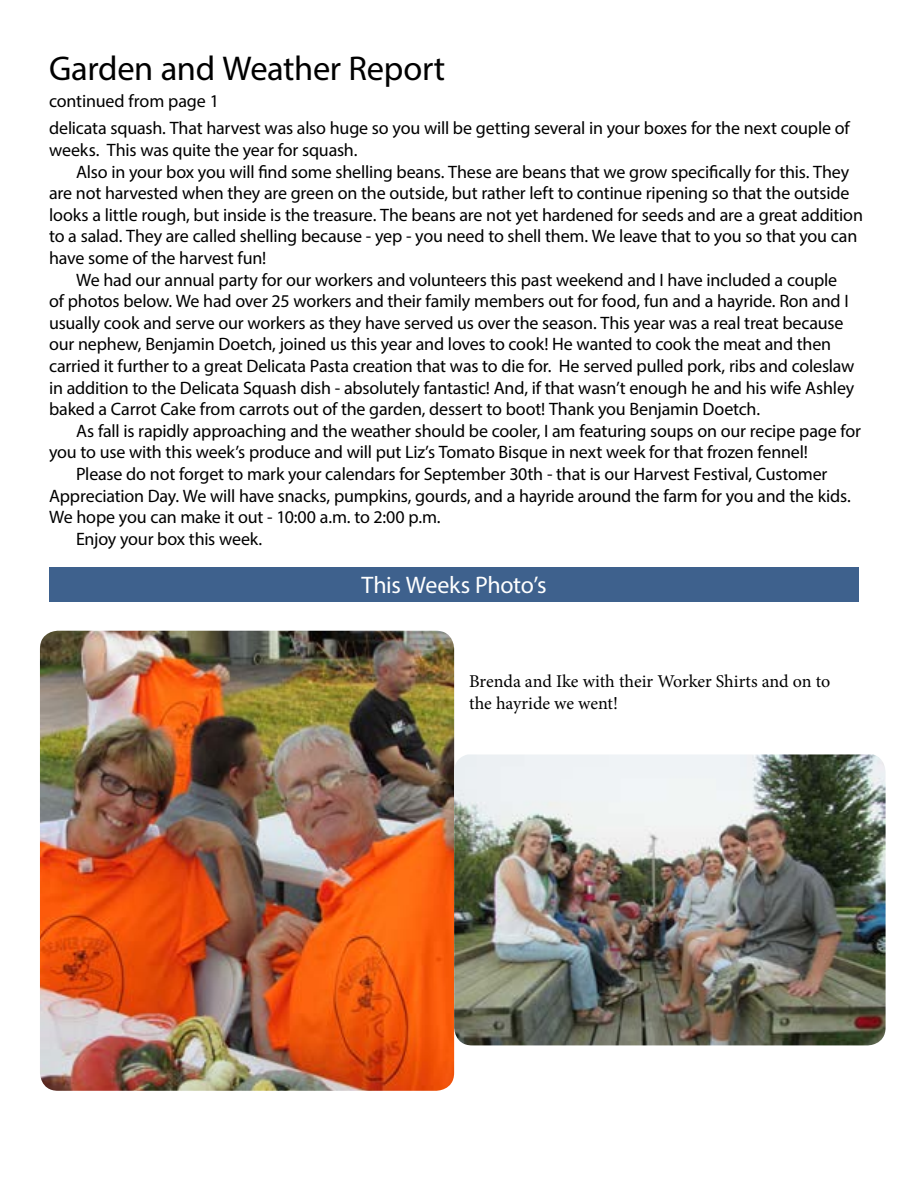
<style>
.page{position:relative;width:918px;height:1188px;background:#fff}
.page>*{position:absolute;margin:0;border:0;box-sizing:border-box;transform-origin:0 0}
.t1{font:34.5px "Myriad Pro";letter-spacing:-.01em;color:#000}
.t2{font:24px "Myriad Pro";letter-spacing:-.015em;color:#fff}
.t3{font:18px/27.5px "Myriad Pro";letter-spacing:-.01em;color:#000}
.t4{font:18px/21.6px "Minion Pro";letter-spacing:-.005em;color:#000}
</style>
<div class="page">
<img style="left:40px;top:631px;width:414px;height:460px">
<img style="left:454px;top:754px;width:432px;height:291px">
<div style="left:49px;top:567px;width:810px;height:35px;background:#3e618d"></div>
<h1 class="t1" style="left:49px;top:47px;width:398px">Garden and Weather Report</h1>
<p class="t3" style="left:49px;top:87px;width:802px">continued from page 1<br>delicata squash. That harvest was also huge so you will be getting several in your boxes for the next couple of</p>
<p class="t3" style="left:49px;top:136px;width:310px">weeks. This was quite the year for squash.</p>
<p class="t3" style="left:76px;top:158px;width:775px">Also in your box you will find some shelling beans. These are beans that we grow specifically for this. They</p>
<p class="t3" style="left:49px;top:179px;width:802px">are not harvested when they are green on the outside, but rather left to continue ripening so that the outside</p>
<p class="t3" style="left:49px;top:201px;width:815px">looks a little rough, but inside is the treasure. The beans are not yet hardened for seeds and are a great addition</p>
<p class="t3" style="left:49px;top:222px;width:810px">to a salad. They are called shelling because - yep - you need to shell them. We leave that to you so that you can</p>
<p class="t3" style="left:49px;top:244px;width:219px">have some of the harvest fun!</p>
<p class="t3" style="left:76px;top:266px;width:763px">We had our annual party for our workers and volunteers this past weekend and I have included a couple</p>
<p class="t3" style="left:49px;top:287px;width:801px">of photos below. We had over 25 workers and their family members out for food, fun and a hayride. Ron and I</p>
<p class="t3" style="left:49px;top:309px;width:796px">usually cook and serve our workers as they have served us over the season. This year was a real treat because</p>
<p class="t3" style="left:49px;top:330px;width:784px">our nephew, Benjamin Doetch, joined us this year and loves to cook! He wanted to cook the meat and then</p>
<p class="t3" style="left:49px;top:352px;width:807px">carried it further to a great Delicata Pasta creation that was to die for. He served pulled pork, ribs and coleslaw</p>
<p class="t3" style="left:49px;top:374px;width:807px">in addition to the Delicata Squash dish - absolutely fantastic! And, if that wasn’t enough he and his wife Ashley</p>
<p class="t3" style="left:49px;top:395px;width:713px">baked a Carrot Cake from carrots out of the garden, dessert to boot! Thank you Benjamin Doetch.</p>
<p class="t3" style="left:76px;top:417px;width:787px">As fall is rapidly approaching and the weather should be cooler, I am featuring soups on our recipe page for</p>
<p class="t3" style="left:49px;top:438px;width:760px">you to use with this week’s produce and will put Liz’s Tomato Bisque in next week for that frozen fennel!</p>
<p class="t3" style="left:76px;top:460px;width:753px">Please do not forget to mark your calendars for September 30th - that is our Harvest Festival, Customer</p>
<p class="t3" style="left:49px;top:482px;width:803px">Appreciation Day. We will have snacks, pumpkins, gourds, and a hayride around the farm for you and the kids.</p>
<p class="t3" style="left:49px;top:503px;width:393px">We hope you can make it out - 10:00 a.m. to 2:00 p.m.</p>
<p class="t3" style="left:76px;top:525px;width:188px">Enjoy your box this week.</p>
<h2 class="t2" style="left:362px;top:570px;width:187px">This Weeks Photo’s</h2>
<p class="t4" style="left:469px;top:671px;width:363px">Brenda and Ike with their Worker Shirts and on to the hayride we went!</p>
</div>
